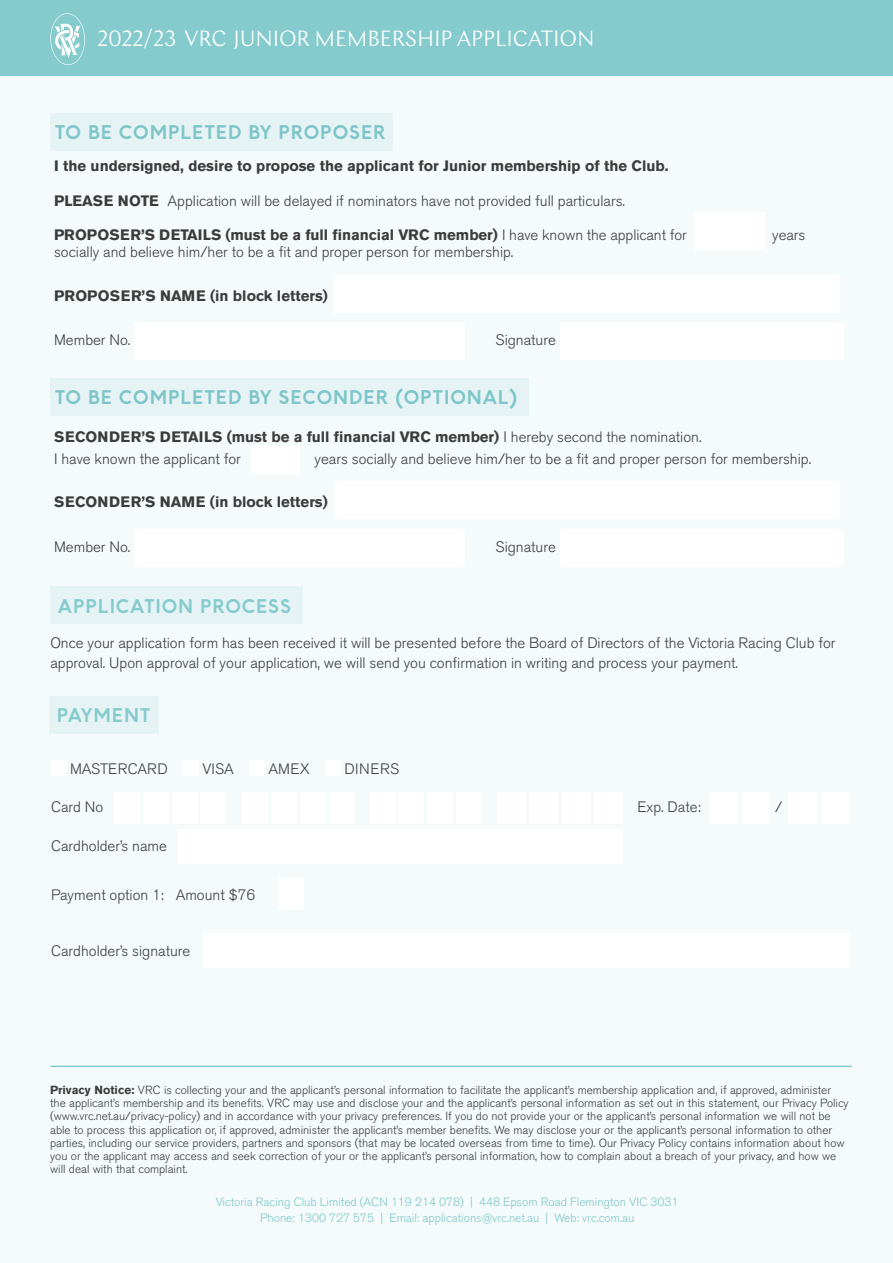
<style>
.page{position:relative;width:893px;height:1263px;background:#f5fafb}
.page>*{position:absolute;margin:0;border:0;box-sizing:border-box;transform-origin:0 0}
.t1{font:300 22.05px "Chap";letter-spacing:-.01em;color:#fff}
.t2{font:700 18px "Futwora Pro";letter-spacing:.01em;color:#85cbce}
.t3{font:300 15px/19.5px "Akzidenz Grotesk BE";color:#3c3c3b}
.t4{font:700 15px "Akzidenz Grotesk BE";color:#3c3c3b}
.t5{font:300 12px/15.8px "Akzidenz Grotesk BE";color:#85cbce;text-align:center}
.t6{font:300 11.7px/13px "Akzidenz Grotesk BE";color:#3c3c3b}
.s1{font-weight:700}
.s2{font-weight:300}
</style>
<div class="page">
<div style="left:0;top:0;width:893px;height:75px;background:#85cbce"></div>
<svg style="left:50px;top:13px;width:35px;height:52px"></svg>
<div style="left:50px;top:587px;width:252px;height:37px;background:#e6f3f5"></div>
<div style="left:49px;top:696px;width:109px;height:37px;background:#e6f3f5"></div>
<div style="left:694px;top:212px;width:71px;height:38px;background:#fff"></div>
<div style="left:333px;top:276px;width:507px;height:37px;background:#fff"></div>
<div style="left:134px;top:322px;width:331px;height:37px;background:#fff"></div>
<div style="left:560px;top:322px;width:283px;height:37px;background:#fff"></div>
<div style="left:334px;top:481px;width:506px;height:38px;background:#fff"></div>
<div style="left:134px;top:530px;width:331px;height:37px;background:#fff"></div>
<div style="left:560px;top:530px;width:283px;height:37px;background:#fff"></div>
<div style="left:251px;top:446px;width:49px;height:28px;background:#fff"></div>
<div style="left:50px;top:378px;width:478px;height:38px;background:#e6f3f5"></div>
<div style="left:50px;top:113px;width:343px;height:38px;background:#e6f3f5"></div>
<hr style="left:50px;top:1065px;width:802px;height:2px;background:#85cbce">
<div style="left:203px;top:933px;width:646px;height:34px;background:#fff"></div>
<div style="left:179px;top:830px;width:444px;height:34px;background:#fff"></div>
<div style="left:51px;top:760px;width:15px;height:15px;background:#fff"></div>
<div style="left:183px;top:760px;width:15px;height:15px;background:#fff"></div>
<div style="left:249px;top:760px;width:15px;height:15px;background:#fff"></div>
<div style="left:325px;top:760px;width:16px;height:15px;background:#fff"></div>
<div style="left:709px;top:792px;width:29px;height:32px;background:#fff"></div>
<div style="left:788px;top:792px;width:29px;height:32px;background:#fff"></div>
<div style="left:741px;top:792px;width:29px;height:32px;background:#fff"></div>
<div style="left:821px;top:792px;width:29px;height:32px;background:#fff"></div>
<div style="left:114px;top:792px;width:26px;height:32px;background:#fff"></div>
<div style="left:143px;top:792px;width:26px;height:32px;background:#fff"></div>
<div style="left:172px;top:792px;width:25px;height:32px;background:#fff"></div>
<div style="left:201px;top:792px;width:25px;height:32px;background:#fff"></div>
<div style="left:243px;top:792px;width:25px;height:32px;background:#fff"></div>
<div style="left:271px;top:792px;width:26px;height:32px;background:#fff"></div>
<div style="left:300px;top:792px;width:26px;height:32px;background:#fff"></div>
<div style="left:329px;top:792px;width:25px;height:32px;background:#fff"></div>
<div style="left:370px;top:792px;width:25px;height:32px;background:#fff"></div>
<div style="left:398px;top:792px;width:26px;height:32px;background:#fff"></div>
<div style="left:427px;top:792px;width:26px;height:32px;background:#fff"></div>
<div style="left:456px;top:792px;width:25px;height:32px;background:#fff"></div>
<div style="left:497px;top:792px;width:29px;height:32px;background:#fff"></div>
<div style="left:529px;top:792px;width:29px;height:32px;background:#fff"></div>
<div style="left:562px;top:792px;width:29px;height:32px;background:#fff"></div>
<div style="left:594px;top:792px;width:29px;height:32px;background:#fff"></div>
<div style="left:278px;top:878px;width:26px;height:32px;background:#fff"></div>
<h1 class="t1" style="left:97px;top:25px;width:499px">2022/23 VRC JUNIOR MEMBERSHIP APPLICATION</h1>
<h2 class="t2" style="left:54px;top:119px;width:333px">TO BE COMPLETED BY PROPOSER</h2>
<p class="t4" style="left:54px;top:157px;width:616px">I the undersigned, desire to propose the applicant for Junior membership of the Club.</p>
<p class="t3" style="left:54px;top:192px;width:573px"><span class="s1">PLEASE NOTE</span> Application will be delayed if nominators have not provided full particulars.</p>
<p class="t4" style="left:54px;top:226px;width:634px">PROPOSER’S DETAILS (must be a full financial VRC member) <span class="s2">I have known the applicant for</span></p>
<p class="t3" style="left:772px;top:226px;width:35px">years</p>
<p class="t3" style="left:54px;top:243px;width:461px">socially and believe him/her to be a fit and proper person for membership.</p>
<p class="t4" style="left:54px;top:287px;width:275px">PROPOSER’S NAME (in block letters)</p>
<p class="t3" style="left:54px;top:330px;width:78px">Member No.</p>
<p class="t3" style="left:496px;top:330px;width:62px">Signature</p>
<h2 class="t2" style="left:54px;top:384px;width:465px">TO BE COMPLETED BY SECONDER (OPTIONAL)</h2>
<p class="t3" style="left:54px;top:426px;width:649px;line-height:21.9px"><span class="s1">SECONDER’S DETAILS (must be a full financial VRC member)</span> I hereby second the nomination.<br>I have known the applicant for</p>
<p class="t3" style="left:314px;top:449px;width:498px">years socially and believe him/her to be a fit and proper person for membership.</p>
<p class="t4" style="left:54px;top:493px;width:275px">SECONDER’S NAME (in block letters)</p>
<p class="t3" style="left:54px;top:537px;width:78px">Member No.</p>
<p class="t3" style="left:496px;top:537px;width:62px">Signature</p>
<h2 class="t2" style="left:58px;top:593px;width:236px">APPLICATION PROCESS</h2>
<p class="t3" style="left:50px;top:634px;width:787px">Once your application form has been received it will be presented before the Board of Directors of the Victoria Racing Club for approval. Upon approval of your application, we will send you confirmation in writing and process your payment.</p>
<h2 class="t2" style="left:57px;top:702px;width:96px">PAYMENT</h2>
<p class="t3" style="left:70px;top:759px;width:99px">MASTERCARD</p>
<p class="t3" style="left:202px;top:759px;width:33px">VISA</p>
<p class="t3" style="left:268px;top:759px;width:43px">AMEX</p>
<p class="t3" style="left:344px;top:759px;width:56px">DINERS</p>
<p class="t3" style="left:51px;top:797px;width:54px">Card No</p>
<p class="t3" style="left:637px;top:797px;width:65px">Exp. Date:</p>
<p class="t3" style="left:775px;top:797px;width:9px">/</p>
<p class="t3" style="left:51px;top:836px;width:117px">Cardholder’s name</p>
<p class="t3" style="left:51px;top:886px;width:206px">Payment option 1: Amount $76</p>
<p class="t3" style="left:51px;top:942px;width:141px">Cardholder’s signature</p>
<p class="t6" style="left:50px;top:1084px;width:800px"><span class="s1">Privacy Notice:</span> VRC is collecting your and the applicant’s personal information to facilitate the applicant’s membership application and, if approved, administer the applicant’s membership and its benefits. VRC may use and disclose your and the applicant’s personal information as set out in this statement, our Privacy Policy (www.vrc.net.au/privacy-policy) and in accordance with your privacy preferences. If you do not provide your or the applicant’s personal information we will not be able to process this application or, if approved, administer the applicant’s member benefits. We may disclose your or the applicant’s personal information to other parties, including our service providers, partners and sponsors (that may be located overseas from time to time). Our Privacy Policy contains information about how you or the applicant may access and seek correction of your or the applicant’s personal information, how to complain about a breach of your privacy, and how we will deal with that complaint.</p>
<p class="t5" style="left:216px;top:1195px;width:464px">Victoria Racing Club Limited (ACN 119 214 078) | 448 Epsom Road Flemington VIC 3031<br>Phone: 1300 727 575 | Email: applications@vrc.net.au | Web: vrc.com.au</p>
</div>
